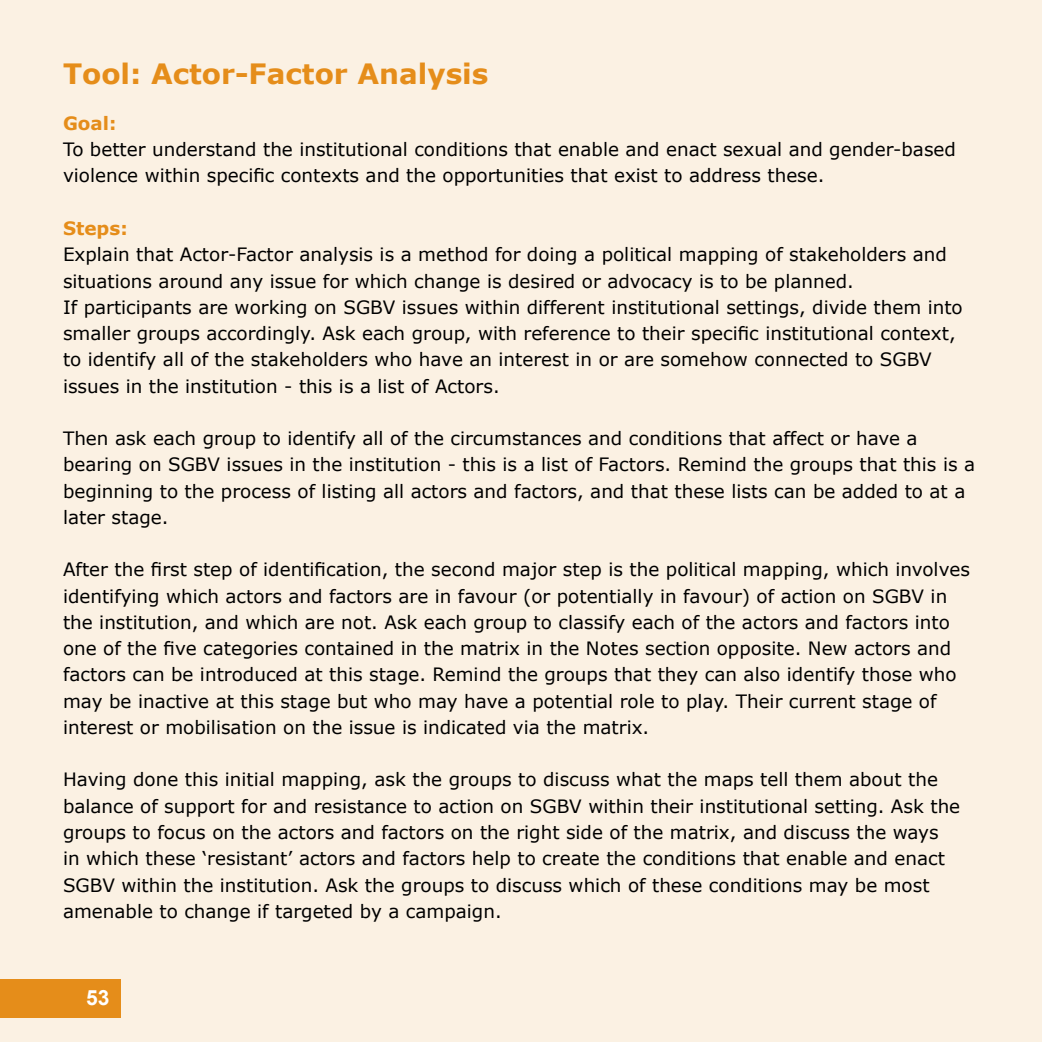
<style>
.page{position:relative;width:1042px;height:1042px;background:#fbf1e3}
.page>*{position:absolute;margin:0;border:0;box-sizing:border-box;transform-origin:0 0}
.t1{font:700 28px "Verdana";color:#e58d1a}
.t2{font:700 21px "Arial";color:#fff}
.t3{font:18.38px/26.2px "Verdana";color:#000}
.t4{font:700 18.38px "Verdana";color:#e58d1a}
</style>
<div class="page">
<div style="left:0;top:979px;width:121px;height:39px;background:#e58d1a"></div>
<h1 class="t1" style="left:63px;top:54px;width:427px">Tool: Actor-Factor Analysis</h1>
<p class="t4" style="left:63px;top:110px;width:55px">Goal:</p>
<p class="t3" style="left:63px;top:136px;width:894px">To better understand the institutional conditions that enable and enact sexual and gender-based violence within specific contexts and the opportunities that exist to address these.</p>
<p class="t4" style="left:63px;top:215px;width:66px">Steps:</p>
<p class="t3" style="left:63px;top:241px;width:901px">Explain that Actor-Factor analysis is a method for doing a political mapping of stakeholders and situations around any issue for which change is desired or advocacy is to be planned.<br>If participants are working on SGBV issues within different institutional settings, divide them into smaller groups accordingly. Ask each group, with reference to their specific institutional context, to identify all of the stakeholders who have an interest in or are somehow connected to SGBV issues in the institution - this is a list of Actors.</p>
<p class="t3" style="left:63px;top:425px;width:913px">Then ask each group to identify all of the circumstances and conditions that affect or have a bearing on SGBV issues in the institution - this is a list of Factors. Remind the groups that this is a beginning to the process of listing all actors and factors, and that these lists can be added to at a later stage.</p>
<p class="t3" style="left:63px;top:556px;width:908px">After the first step of identification, the second major step is the political mapping, which involves identifying which actors and factors are in favour (or potentially in favour) of action on SGBV in the institution, and which are not. Ask each group to classify each of the actors and factors into one of the five categories contained in the matrix in the Notes section opposite. New actors and factors can be introduced at this stage. Remind the groups that they can also identify those who may be inactive at this stage but who may have a potential role to play. Their current stage of interest or mobilisation on the issue is indicated via the matrix.</p>
<p class="t3" style="left:63px;top:766px;width:899px">Having done this initial mapping, ask the groups to discuss what the maps tell them about the balance of support for and resistance to action on SGBV within their institutional setting. Ask the groups to focus on the actors and factors on the right side of the matrix, and discuss the ways<br>in which these ‘resistant’ actors and factors help to create the conditions that enable and enact SGBV within the institution. Ask the groups to discuss which of these conditions may be most amenable to change if targeted by a campaign.</p>
<p class="t2" style="left:86px;top:983px;width:25px">53</p>
</div>
